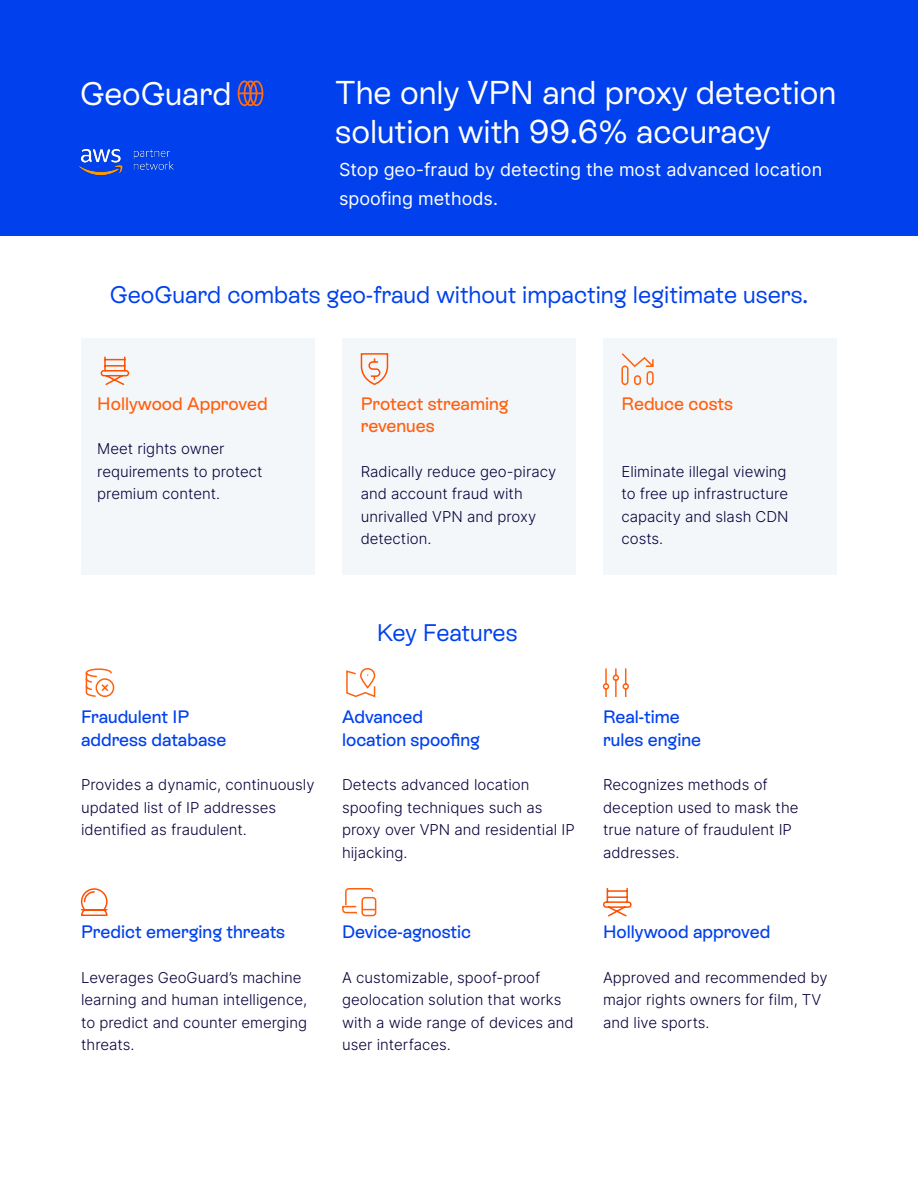
<style>
.page{position:relative;width:918px;height:1188px;background:#fff}
.page>*{position:absolute;margin:0;border:0;box-sizing:border-box;transform-origin:0 0}
.t1{font:33px/39px "ES Rebond Grotesque";color:#fff}
.t2{font:32.55px "ES Rebond Grotesque";color:#fff}
.t3{font:24px "ES Rebond Grotesque";color:#0041ed}
.t4{font:500 18px/22.5px "ES Rebond Grotesque";color:#0041ed}
.t5{font:18px/29.4px "Inter";color:#fff}
.t6{font:500 18px/22.5px "ES Rebond Grotesque";color:#ff600f}
.t7{font:300 15px/22.5px "Inter";color:#0a003c}
</style>
<div class="page">
<div style="left:0;top:0;width:918px;height:235px;background:#0041ed"></div>
<div style="left:244px;top:80px;width:13px;height:26px;border:2px solid #ff6b0d;border-radius:50%"></div>
<div style="left:238px;top:80px;width:13px;height:26px;border:2px solid #ff6b0d;border-radius:50%"></div>
<div style="left:250px;top:80px;width:13px;height:26px;border:2px solid #ff6b0d;border-radius:50%"></div>
<hr style="left:239px;top:92px;width:23px;height:2px;background:#ff6b0d">
<img style="left:79px;top:148px;width:95px;height:28px">
<div style="left:81px;top:338px;width:234px;height:236px;background:#f4f7fa"></div>
<div style="left:342px;top:338px;width:234px;height:236px;background:#f4f7fa"></div>
<div style="left:603px;top:338px;width:234px;height:236px;background:#f4f7fa"></div>
<svg style="left:360px;top:353px;width:29px;height:32px"></svg>
<svg style="left:621px;top:353px;width:33px;height:33px"></svg>
<svg style="left:100px;top:356px;width:30px;height:29px"></svg>
<div style="left:96px;top:678px;width:18px;height:19px;border:2px solid #ff610f;border-radius:50%"></div>
<svg style="left:85px;top:668px;width:28px;height:29px"></svg>
<svg style="left:346px;top:668px;width:30px;height:30px"></svg>
<svg style="left:602px;top:668px;width:27px;height:29px"></svg>
<svg style="left:342px;top:888px;width:35px;height:29px"></svg>
<svg style="left:80px;top:888px;width:28px;height:28px"></svg>
<svg style="left:602px;top:887px;width:30px;height:30px"></svg>
<h2 class="t2" style="left:80px;top:72px;width:153px">GeoGuard</h2>
<h1 class="t1" style="left:335px;top:72px;width:503px">The only VPN and proxy detection solution with 99.6% accuracy</h1>
<p class="t5" style="left:339px;top:154px;width:485px">Stop geo-fraud by detecting the most advanced location spoofing methods.</p>
<h3 class="t3" style="left:110px;top:279px;width:700px">GeoGuard combats geo-fraud without impacting legitimate users.</h3>
<p class="t6" style="left:97px;top:391px;width:172px">Hollywood Approved</p>
<p class="t6" style="left:361px;top:391px;width:149px">Protect streaming revenues</p>
<p class="t6" style="left:621px;top:391px;width:113px">Reduce costs</p>
<p class="t7" style="left:97px;top:437px;width:167px">Meet rights owner requirements to protect premium content.</p>
<p class="t7" style="left:361px;top:460px;width:197px">Radically reduce geo-piracy and account fraud with unrivalled VPN and proxy detection.</p>
<p class="t7" style="left:621px;top:460px;width:169px">Eliminate illegal viewing to free up infrastructure capacity and slash CDN costs.</p>
<p class="t4" style="left:81px;top:705px;width:147px">Fraudulent IP address database</p>
<p class="t7" style="left:81px;top:773px;width:235px">Provides a dynamic, continuously updated list of IP addresses identified as fraudulent.</p>
<h3 class="t3" style="left:377px;top:617px;width:142px">Key Features</h3>
<p class="t4" style="left:342px;top:705px;width:139px">Advanced location spoofing</p>
<p class="t4" style="left:603px;top:705px;width:100px">Real-time rules engine</p>
<p class="t7" style="left:342px;top:773px;width:234px">Detects advanced location spoofing techniques such as proxy over VPN and residential IP hijacking.</p>
<p class="t7" style="left:603px;top:773px;width:197px">Recognizes methods of deception used to mask the true nature of fraudulent IP addresses.</p>
<p class="t4" style="left:81px;top:920px;width:206px">Predict emerging threats</p>
<p class="t4" style="left:342px;top:920px;width:131px">Device-agnostic</p>
<p class="t4" style="left:603px;top:920px;width:169px">Hollywood approved</p>
<p class="t7" style="left:81px;top:966px;width:228px">Leverages GeoGuard’s machine learning and human intelligence, to predict and counter emerging threats.</p>
<p class="t7" style="left:342px;top:966px;width:233px">A customizable, spoof-proof geolocation solution that works with a wide range of devices and user interfaces.</p>
<p class="t7" style="left:603px;top:966px;width:226px">Approved and recommended by major rights owners for film, TV and live sports.</p>
</div>
